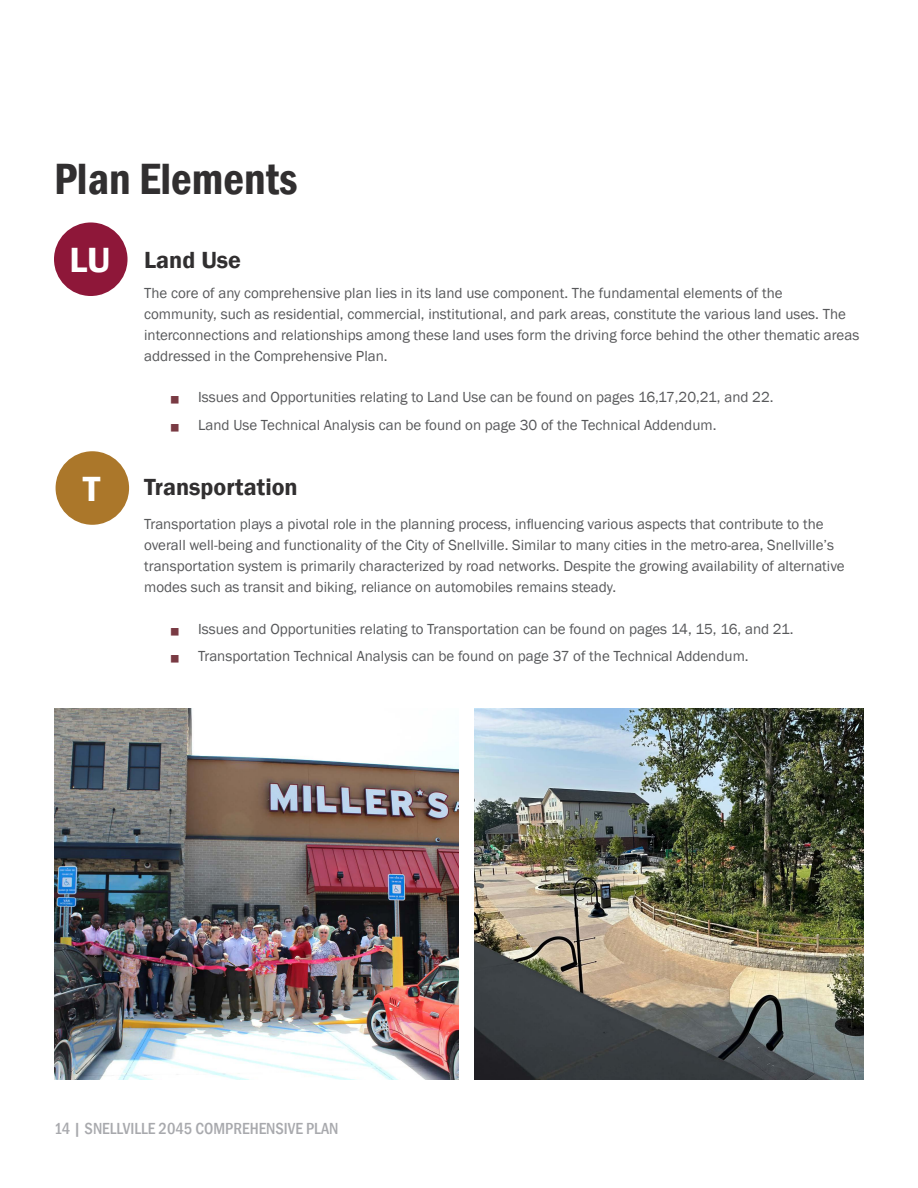
<style>
.page{position:relative;width:918px;height:1188px;background:#fff}
.page>*{position:absolute;margin:0;border:0;box-sizing:border-box;transform-origin:0 0}
.Heading_1{font:600 condensed 45px "Franklin Gothic";color:#312f30}
.Body{font:600 36px "Franklin Gothic";color:#fff}
.Heading_2{font:600 24px "Franklin Gothic";color:#312f30}
.t1{font:500 condensed 16.5px "Franklin Gothic";color:#a8a9ad}
.Body-2{font:15px/21px "Franklin Gothic";color:#57585a}
</style>
<div class="page">
<div style="left:54px;top:222px;width:74px;height:74px;background:#8e1739;border-radius:50%"></div>
<div style="left:56px;top:451px;width:73px;height:74px;background:#ab772a;border-radius:50%"></div>
<img style="left:54px;top:708px;width:405px;height:372px">
<img style="left:475px;top:708px;width:389px;height:372px">
<p class="Heading_1" style="left:54px;top:148px;width:245px">Plan Elements</p>
<p class="Body" style="left:69px;top:238px;width:43px">LU</p>
<p class="Body" style="left:83px;top:466px;width:19px">T</p>
<p class="Heading_2" style="left:144px;top:245px;width:98px">Land Use</p>
<p class="Body-2" style="left:144px;top:283px;width:717px">The core of any comprehensive plan lies in its land use component. The fundamental elements of the<br>community, such as residential, commercial, institutional, and park areas, constitute the various land uses. The interconnections and relationships among these land uses form the driving force behind the other thematic areas addressed in the Comprehensive Plan.</p>
<p class="Body-2" style="left:198px;top:387px;width:577px">Issues and Opportunities relating to Land Use can be found on pages 16,17,20,21, and 22.</p>
<p class="Body-2" style="left:198px;top:415px;width:520px">Land Use Technical Analysis can be found on page 30 of the Technical Addendum.</p>
<p class="Heading_2" style="left:144px;top:473px;width:155px">Transportation</p>
<p class="Body-2" style="left:144px;top:514px;width:702px">Transportation plays a pivotal role in the planning process, influencing various aspects that contribute to the overall well-being and functionality of the City of Snellville. Similar to many cities in the metro-area, Snellville’s transportation system is primarily characterized by road networks. Despite the growing availability of alternative modes such as transit and biking, reliance on automobiles remains steady.</p>
<p class="Body-2" style="left:198px;top:618px;width:597px">Issues and Opportunities relating to Transportation can be found on pages 14, 15, 16, and 21.</p>
<p class="Body-2" style="left:198px;top:646px;width:552px">Transportation Technical Analysis can be found on page 37 of the Technical Addendum.</p>
<p class="t1" style="left:54px;top:1118px;width:286px">14 | SNELLVI LLE 2045 COMPREHENSIVE PLAN</p>
</div>
